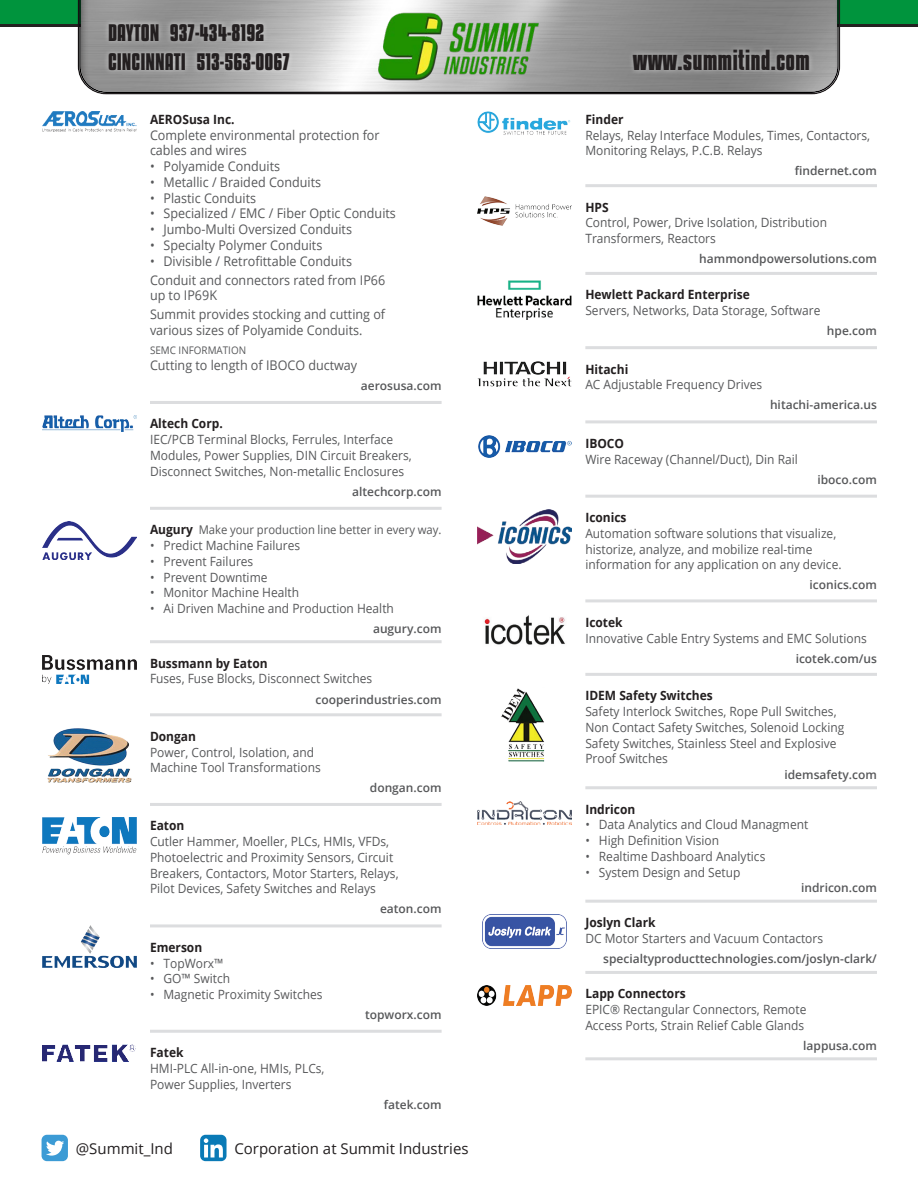
<style>
.page{position:relative;width:918px;height:1188px;background:#fff}
.page>*{position:absolute;margin:0;border:0;box-sizing:border-box;transform-origin:0 0}
.t1{font:italic 700 42px "Kenyan Coffee Rg";color:#231f20}
.t2{font:700 25.5px "Kenyan Coffee Rg";color:#231f20}
.t3{font:700 21px "Kenyan Coffee Rg";color:#231f20}
.t4{font:15px "Open Sans";color:#231f20}
.t5{font:13.35px/19px "Open Sans";color:#57585a;scale:.94 1}
.t6{font:12.75px/15.8px "Open Sans";color:#57585a;scale:.94 1}
.t7{font:700 12.75px "Open Sans";color:#231f20;scale:.94 1}
.t8{font:600 12px "Open Sans";color:#57585a}
.t9{font:12px "Open Sans";color:#57585a;scale:.94 1}
.t10{font:10.5px "Open Sans";color:#57585a;scale:.94 1}
.s1{font-weight:700;color:#231f20}
.s2{font-weight:700;font-size:12.75px;color:#231f20}
</style>
<div class="page">
<svg style="left:0;top:0;width:918px;height:27px"></svg>
<div style="left:77px;top:0;width:765px;height:97px;background:#231f20;opacity:.75"></div>
<div style="left:103px;top:18px;width:712px;height:58px;background:#fff;opacity:.5"></div>
<hr style="left:150px;top:640px;width:292px;height:3px;background:#dcdddf">
<hr style="left:150px;top:401px;width:292px;height:3px;background:#dcdddf">
<hr style="left:150px;top:507px;width:292px;height:3px;background:#dcdddf">
<hr style="left:150px;top:713px;width:292px;height:3px;background:#dcdddf">
<hr style="left:150px;top:803px;width:292px;height:3px;background:#dcdddf">
<hr style="left:150px;top:924px;width:292px;height:3px;background:#dcdddf">
<hr style="left:150px;top:1030px;width:292px;height:3px;background:#dcdddf">
<img style="left:42px;top:111px;width:94px;height:21px">
<img style="left:42px;top:416px;width:94px;height:16px">
<img style="left:42px;top:522px;width:94px;height:37px">
<img style="left:42px;top:655px;width:94px;height:28px">
<img style="left:47px;top:728px;width:84px;height:54px">
<img style="left:42px;top:818px;width:94px;height:37px">
<img style="left:42px;top:926px;width:94px;height:42px">
<img style="left:42px;top:1045px;width:94px;height:17px">
<hr style="left:585px;top:184px;width:292px;height:3px;background:#dcdddf">
<hr style="left:585px;top:272px;width:292px;height:3px;background:#dcdddf">
<hr style="left:585px;top:346px;width:292px;height:3px;background:#dcdddf">
<hr style="left:585px;top:420px;width:292px;height:3px;background:#dcdddf">
<hr style="left:585px;top:495px;width:292px;height:3px;background:#dcdddf">
<hr style="left:585px;top:599px;width:292px;height:3px;background:#dcdddf">
<hr style="left:585px;top:971px;width:292px;height:3px;background:#dcdddf">
<hr style="left:585px;top:1057px;width:292px;height:3px;background:#dcdddf">
<hr style="left:585px;top:673px;width:292px;height:3px;background:#dcdddf">
<hr style="left:585px;top:786px;width:292px;height:3px;background:#dcdddf">
<hr style="left:585px;top:900px;width:292px;height:3px;background:#dcdddf">
<img style="left:477px;top:111px;width:94px;height:24px">
<img style="left:477px;top:196px;width:95px;height:30px">
<img style="left:477px;top:280px;width:95px;height:40px">
<img style="left:477px;top:361px;width:95px;height:26px">
<img style="left:478px;top:435px;width:94px;height:23px">
<img style="left:477px;top:510px;width:95px;height:54px">
<img style="left:484px;top:615px;width:81px;height:30px">
<img style="left:501px;top:688px;width:44px;height:74px">
<img style="left:477px;top:801px;width:95px;height:24px">
<img style="left:483px;top:915px;width:84px;height:33px">
<img style="left:477px;top:986px;width:95px;height:19px">
<div style="left:42px;top:1135px;width:26px;height:26px;background:#3c9bd5;border-radius:5px"></div>
<svg style="left:46px;top:1141px;width:18px;height:15px"></svg>
<div style="left:200px;top:1135px;width:27px;height:26px;background:#0a7ab6;border-radius:5px"></div>
<svg style="left:204px;top:1138px;width:19px;height:20px"></svg>
<img style="left:378px;top:11px;width:161px;height:71px">
<p class="t1" style="left:119px;top:15px;width:694px">AUTOMATION &amp; CONTROLSOLUTION PRODUCTLINES</p>
<p class="t3" style="left:108px;top:20px;width:158px">DAYTON 937-434-8192</p>
<p class="t3" style="left:108px;top:49px;width:183px">CINCINNATI 513-563-0067</p>
<p class="t2" style="left:633px;top:45px;width:179px">www.summitind.com</p>
<p class="t7" style="left:150px;top:110px;width:92px">AEROSusa Inc.</p>
<p class="t5" style="left:150px;top:127px;width:246px;line-height:15.8px">Complete environmental protection for cables and wires</p>
<p class="t5" style="left:150px;top:156px;width:140px">• Polyamide Conduits</p>
<p class="t5" style="left:150px;top:172px;width:184px">• Metallic / Braided Conduits</p>
<p class="t5" style="left:150px;top:188px;width:115px">• Plastic Conduits</p>
<p class="t5" style="left:150px;top:204px;width:263px">• Specialized / EMC / Fiber Optic Conduits</p>
<p class="t5" style="left:150px;top:219px;width:216px">• Jumbo-Multi Oversized Conduits</p>
<p class="t5" style="left:150px;top:235px;width:185px">• Specialty Polymer Conduits</p>
<p class="t5" style="left:150px;top:251px;width:252px">• Divisible / Retrofittable Conduits<br>Conduit and connectors rated from IP66</p>
<p class="t5" style="left:150px;top:286px;width:252px">up to IP69K<br>Summit provides stocking and cutting of</p>
<p class="t5" style="left:150px;top:320px;width:228px">various sizes of Polyamide Conduits.</p>
<p class="t10" style="left:150px;top:343px;width:104px">SEMC INFORMATION</p>
<p class="t5" style="left:150px;top:355px;width:222px">Cutting to length of IBOCO ductway</p>
<p class="t8" style="left:361px;top:377px;width:82px">aerosusa.com</p>
<p class="t6" style="left:150px;top:416px;width:280px"><span class="s1">Altech Corp.<br></span>IEC/PCB Terminal Blocks, Ferrules, Interface Modules, Power Supplies, DIN Circuit Breakers, Disconnect Switches, Non-metallic Enclosures</p>
<p class="t8" style="left:352px;top:483px;width:91px">altechcorp.com</p>
<p class="t9" style="left:150px;top:522px;width:312px"><span class="s2">Augury</span> Make your production line better in every way.</p>
<p class="t6" style="left:150px;top:537px;width:161px">• Predict Machine Failures</p>
<p class="t6" style="left:150px;top:553px;width:111px">• Prevent Failures</p>
<p class="t6" style="left:150px;top:569px;width:127px">• Prevent Downtime</p>
<p class="t6" style="left:150px;top:584px;width:160px">• Monitor Machine Health</p>
<p class="t6" style="left:150px;top:600px;width:261px">• Ai Driven Machine and Production Health</p>
<p class="t8" style="left:373px;top:620px;width:70px">augury.com</p>
<p class="t6" style="left:150px;top:655px;width:238px"><span class="s1">Bussmann by Eaton<br></span>Fuses, Fuse Blocks, Disconnect Switches</p>
<p class="t8" style="left:316px;top:691px;width:128px">cooperindustries.com</p>
<p class="t6" style="left:150px;top:728px;width:183px"><span class="s1">Dongan<br></span>Power, Control, Isolation, and<br>Machine Tool Transformations</p>
<p class="t8" style="left:370px;top:780px;width:73px">dongan.com</p>
<p class="t6" style="left:150px;top:818px;width:266px"><span class="s1">Eaton<br></span>Cutler Hammer, Moeller, PLCs, HMIs, VFDs, Photoelectric and Proximity Sensors, Circuit Breakers, Contactors, Motor Starters, Relays, Pilot Devices, Safety Switches and Relays</p>
<p class="t8" style="left:380px;top:901px;width:63px">eaton.com</p>
<p class="t7" style="left:150px;top:938px;width:57px">Emerson</p>
<p class="t6" style="left:150px;top:955px;width:80px">• TopWorx™</p>
<p class="t6" style="left:150px;top:971px;width:87px">• GO™ Switch</p>
<p class="t6" style="left:150px;top:986px;width:185px">• Magnetic Proximity Switches</p>
<p class="t8" style="left:365px;top:1007px;width:78px">topworx.com</p>
<p class="t6" style="left:150px;top:1044px;width:187px"><span class="s1">Fatek<br></span>HMI-PLC All-in-one, HMIs, PLCs,<br>Power Supplies, Inverters</p>
<p class="t8" style="left:384px;top:1096px;width:59px">fatek.com</p>
<p class="t4" style="left:76px;top:1138px;width:99px">@Summit_Ind</p>
<p class="t4" style="left:234px;top:1138px;width:236px">Corporation at Summit Industries</p>
<p class="t6" style="left:585px;top:111px;width:304px"><span class="s1">Finder<br></span>Relays, Relay Interface Modules, Times, Contactors,<br>Monitoring Relays, P.C.B. Relays</p>
<p class="t8" style="left:795px;top:163px;width:84px">findernet.com</p>
<p class="t6" style="left:585px;top:199px;width:259px"><span class="s1">HPS<br></span>Control, Power, Drive Isolation, Distribution<br>Transformers, Reactors</p>
<p class="t8" style="left:699px;top:251px;width:179px">hammondpowersolutions.com</p>
<p class="t6" style="left:585px;top:287px;width:252px"><span class="s1">Hewlett Packard Enterprise<br></span>Servers, Networks, Data Storage, Software</p>
<p class="t8" style="left:827px;top:323px;width:52px">hpe.com</p>
<p class="t6" style="left:585px;top:361px;width:190px"><span class="s1">Hitachi<br></span>AC Adjustable Frequency Drives</p>
<p class="t8" style="left:770px;top:397px;width:108px">hitachi-america.us</p>
<p class="t6" style="left:585px;top:435px;width:228px"><span class="s1">IBOCO<br></span>Wire Raceway (Channel/Duct), Din Rail</p>
<p class="t8" style="left:818px;top:471px;width:61px">iboco.com</p>
<p class="t6" style="left:585px;top:509px;width:274px"><span class="s1">Iconics<br></span>Automation software solutions that visualize, historize, analyze, and mobilize real-time information for any application on any device.</p>
<p class="t8" style="left:810px;top:577px;width:69px">iconics.com</p>
<p class="t6" style="left:585px;top:614px;width:301px"><span class="s1">Icotek<br></span>Innovative Cable Entry Systems and EMC Solutions</p>
<p class="t8" style="left:796px;top:650px;width:83px">icotek.com/us</p>
<p class="t6" style="left:585px;top:687px;width:277px"><span class="s1">IDEM Safety Switches<br></span>Safety Interlock Switches, Rope Pull Switches, Non Contact Safety Switches, Solenoid Locking Safety Switches, Stainless Steel and Explosive Proof Switches</p>
<p class="t8" style="left:785px;top:766px;width:94px">idemsafety.com</p>
<p class="t7" style="left:585px;top:800px;width:55px">Indricon</p>
<p class="t6" style="left:585px;top:817px;width:239px">• Data Analytics and Cloud Managment</p>
<p class="t6" style="left:585px;top:832px;width:144px">• High Definition Vision</p>
<p class="t6" style="left:585px;top:848px;width:193px">• Realtime Dashboard Analytics</p>
<p class="t6" style="left:585px;top:864px;width:166px">• System Design and Setup</p>
<p class="t8" style="left:801px;top:880px;width:77px">indricon.com</p>
<p class="t6" style="left:585px;top:914px;width:254px"><span class="s1">Joslyn Clark<br></span>DC Motor Starters and Vacuum Contactors</p>
<p class="t8" style="left:603px;top:950px;width:275px">specialtyproducttechnologies.com/joslyn-clark/</p>
<p class="t6" style="left:585px;top:986px;width:237px"><span class="s1">Lapp Connectors<br></span>EPIC® Rectangular Connectors, Remote<br>Access Ports, Strain Relief Cable Glands</p>
<p class="t8" style="left:803px;top:1037px;width:75px">lappusa.com</p>
</div>
